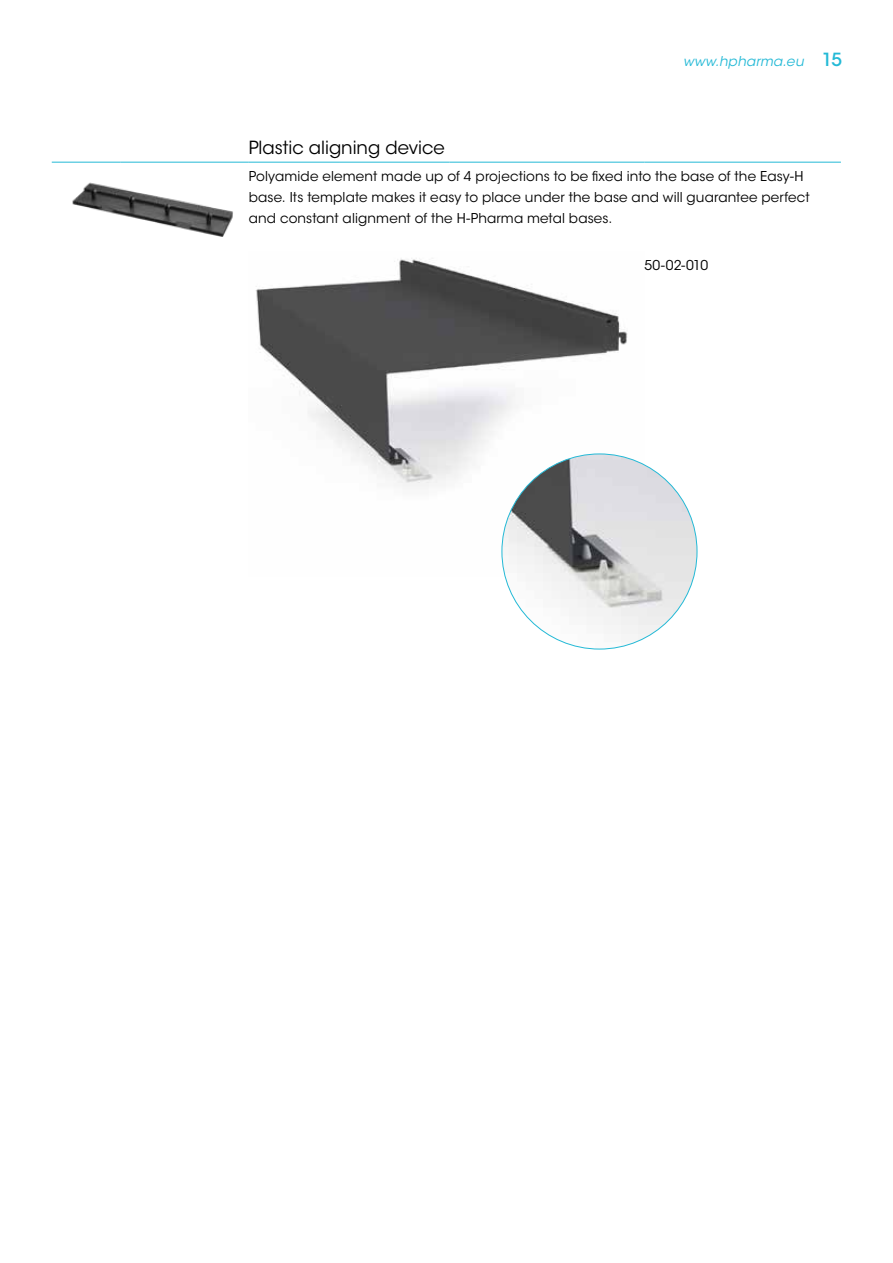
<style>
.page{position:relative;width:893px;height:1263px;background:#fff}
.page>*{position:absolute;margin:0;border:0;box-sizing:border-box;transform-origin:0 0}
.t1{font:18px "ITC Avant Garde Std";color:#000}
.t2{font:13.5px/21px "ITC Avant Garde Std";letter-spacing:.01em;color:#000}
.t3{font:italic 13.5px "ITC Avant Garde Std";letter-spacing:.02em;color:#23b9d6}
.s1{font-weight:500;font-style:normal;font-size:18px}
</style>
<div class="page">
<hr style="left:52px;top:162px;width:68px;height:1px;background:#23b9d6">
<hr style="left:120px;top:162px;width:129px;height:1px;background:#23b9d6">
<hr style="left:249px;top:162px;width:90px;height:1px;background:#23b9d6">
<hr style="left:339px;top:162px;width:111px;height:1px;background:#23b9d6">
<hr style="left:450px;top:162px;width:194px;height:1px;background:#23b9d6">
<hr style="left:644px;top:162px;width:197px;height:1px;background:#23b9d6">
<img style="left:72px;top:182px;width:161px;height:55px">
<img style="left:255px;top:258px;width:389px;height:318px">
<img style="left:502px;top:454px;width:195px;height:195px;border-radius:98px">
<p class="t3" style="left:683px;top:53px;width:160px">www.hpharma.eu <span class="s1">15</span></p>
<h1 class="t1" style="left:249px;top:136px;width:197px">Plastic aligning device</h1>
<p class="t2" style="left:249px;top:165px;width:562px">Polyamide element made up of 4 projections to be fixed into the base of the Easy-H base. Its template makes it easy to place under the base and will guarantee perfect and constant alignment of the H-Pharma metal bases.</p>
<p class="t2" style="left:644px;top:255px;width:65px">50-02-010</p>
</div>
